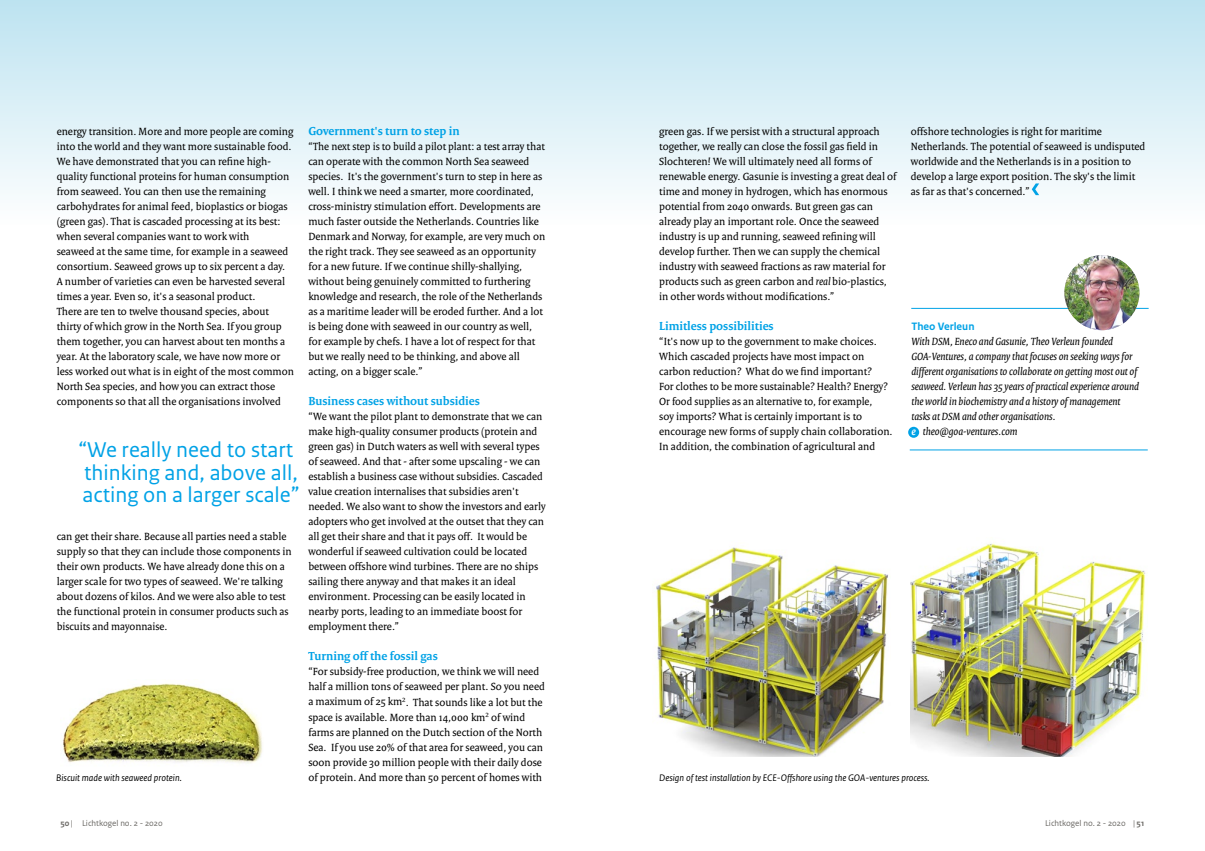
<style>
.page{position:relative;width:1205px;height:851px;background:#fff}
.page>*{position:absolute;margin:0;border:0;box-sizing:border-box;transform-origin:0 0}
.t1{font:22.5px/22.5px "Rijksoverheid Sans Text";color:#00a2e6}
.t2{font:700 12.5px "Rijksoverheid Serif";color:#00a2e6}
.t3{font:11.25px/15px "Rijksoverheid Serif";color:#000}
.t4{font:italic 11.25px/15px "Rijksoverheid Serif";color:#000}
.t5{font:700 11.25px "Rijksoverheid Sans Text";color:#00a2e6}
.t6{font:italic 10px "Rijksoverheid Sans Text";color:#000}
.t7{font:8.75px "Rijksoverheid Sans Text";color:#6a6864}
.s1{font-style:italic}
.s2{font-weight:700;color:#fff}
.s3{font-weight:700}
</style>
<div class="page">
<div style="left:0;top:0;width:1205px;height:225px;background:linear-gradient(to bottom,#bde3f0,#fefefe)"></div>
<svg style="left:1032px;top:183px;width:7px;height:12px"></svg>
<div style="left:908px;top:426px;width:11px;height:11px;background:#00a2e6;border-radius:50%"></div>
<hr style="left:911px;top:308px;width:237px;height:1px;background:#00a2e6">
<hr style="left:910px;top:449px;width:237px;height:1px;background:#00a2e6">
<img style="left:1064px;top:255px;width:75px;height:75px;border-radius:37px">
<img style="left:63px;top:683px;width:199px;height:81px">
<img style="left:656px;top:547px;width:232px;height:209px">
<img style="left:910px;top:543px;width:235px;height:213px">
<p class="t3" style="left:57px;top:124px;width:238px">energy transition. More and more people are coming into the world and they want more sustainable food.<br>We have demonstrated that you can refine high&shy;quality functional proteins for human consumption from seaweed. You can then use the remaining carbohydrates for animal feed, bioplastics or biogas (green gas). That is cascaded processing at its best: when several companies want to work with</p>
<p class="t3" style="left:57px;top:244px;width:233px">seaweed at the same time, for example in a seaweed consortium. Seaweed grows up to six percent a day.<br>A number of varieties can even be harvested several times a year. Even so, it's a seasonal product.</p>
<p class="t3" style="left:57px;top:304px;width:239px">There are ten to twelve thousand species, about thirty of which grow in the North Sea. If you group them together, you can harvest about ten months a year. At the laboratory scale, we have now more or less worked out what is in eight of the most common North Sea species, and how you can extract those components so that all the organisations involved</p>
<p class="t1" style="left:78px;top:439px;width:223px">“We really need to start thinking and, above all, acting on a larger scale”</p>
<p class="t3" style="left:57px;top:529px;width:236px">can get their share. Because all parties need a stable supply so that they can include those components in their own products. We have already done this on a larger scale for two types of seaweed. We're talking about dozens of kilos. And we were also able to test the functional protein in consumer products such as biscuits and mayonnaise.</p>
<p class="t2" style="left:308px;top:123px;width:153px">Government's turn to step in</p>
<p class="t3" style="left:308px;top:139px;width:238px">“The next step is to build a pilot plant: a test array that can operate with the common North Sea seaweed species. It's the government's turn to step in here as well. I think we need a smarter, more coordinated, cross-ministry stimulation effort. Developments are much faster outside the Netherlands. Countries like Denmark and Norway, for example, are very much on the right track. They see seaweed as an opportunity for a new future. If we continue shilly-shallying, without being genuinely committed to furthering knowledge and research, the role of the Netherlands as a maritime leader will be eroded further. And a lot is being done with seaweed in our country as well, for example by chefs. I have a lot of respect for that but we really need to be thinking, and above all acting, on a bigger scale.”</p>
<p class="t2" style="left:308px;top:393px;width:173px">Business cases without subsidies</p>
<p class="t3" style="left:308px;top:409px;width:239px">“We want the pilot plant to demonstrate that we can make high-quality consumer products (protein and green gas) in Dutch waters as well with several types of seaweed. And that - after some upscaling - we can establish a business case without subsidies. Cascaded value creation internalises that subsidies aren't needed. We also want to show the investors and early adopters who get involved at the outset that they can all get their share and that it pays off. It would be wonderful if seaweed cultivation could be located between offshore wind turbines. There are no ships sailing there anyway and that makes it an ideal environment. Processing can be easily located in nearby ports, leading to an immediate boost for employment there.”</p>
<p class="t2" style="left:308px;top:648px;width:131px">Turning off the fossil gas</p>
<p class="t3" style="left:308px;top:664px;width:238px">“For subsidy-free production, we think we will need half a million tons of seaweed per plant. So you need a maximum of 25 km<sup>2</sup>. That sounds like a lot but the space is available. More than 14,000 km<sup>2</sup> of wind farms are planned on the Dutch section of the North Sea. If you use 20% of that area for seaweed, you can soon provide 30 million people with their daily dose</p>
<p class="t3" style="left:659px;top:124px;width:239px">green gas. If we persist with a structural approach together, we really can close the fossil gas field in Slochteren! We will ultimately need all forms of renewable energy. Gasunie is investing a great deal of time and money in hydrogen, which has enormous potential from 2040 onwards. But green gas can already play an important role. Once the seaweed industry is up and running, seaweed refining will develop further. Then we can supply the chemical industry with seaweed fractions as raw material for products such as green carbon and <span class="s1">real</span> bio-plastics, in other words without modifications.”</p>
<p class="t2" style="left:659px;top:318px;width:116px">Limitless possibilities</p>
<p class="t3" style="left:659px;top:334px;width:235px">“It's now up to the government to make choices.<br>Which cascaded projects have most impact on carbon reduction? What do we find important?<br>For clothes to be more sustainable? Health? Energy?<br>Or food supplies as an alternative to, for example,<br>soy imports? What is certainly important is to encourage new forms of supply chain collaboration.<br>In addition, the combination of agricultural and</p>
<p class="t3" style="left:911px;top:124px;width:236px">offshore technologies is right for maritime Netherlands. The potential of seaweed is undisputed worldwide and the Netherlands is in a position to develop a large export position. The sky's the limit as far as that's concerned.”</p>
<p class="t5" style="left:911px;top:320px;width:65px">Theo Verleun</p>
<p class="t4" style="left:911px;top:334px;width:229px">With DSM, Eneco and Gasunie, Theo Verleun founded GOA-Ventures, a company that focuses on seeking ways for different organisations to collaborate on getting most out of seaweed. Verleun has 35 years of practical experience around the world in biochemistry and a history of management tasks at DSM and other organisations.</p>
<p class="t4" style="left:911px;top:424px;width:108px"><span class="s2">e</span> theo@goa-ventures.com</p>
<p class="t6" style="left:56px;top:771px;width:127px">Biscuit made with seaweed protein.</p>
<p class="t3" style="left:308px;top:769px;width:235px">of protein. And more than 50 percent of homes with</p>
<p class="t6" style="left:659px;top:771px;width:272px">Design of test installation by ECE-Offshore using the GOA-ventures process.</p>
<p class="t7" style="left:60px;top:817px;width:104px"><span class="s3">50</span> | Lichtkogel no. 2 - 2020</p>
<p class="t7" style="left:1045px;top:817px;width:101px">Lichtkogel no. 2 - 2020 | <span class="s3">51</span></p>
</div>
